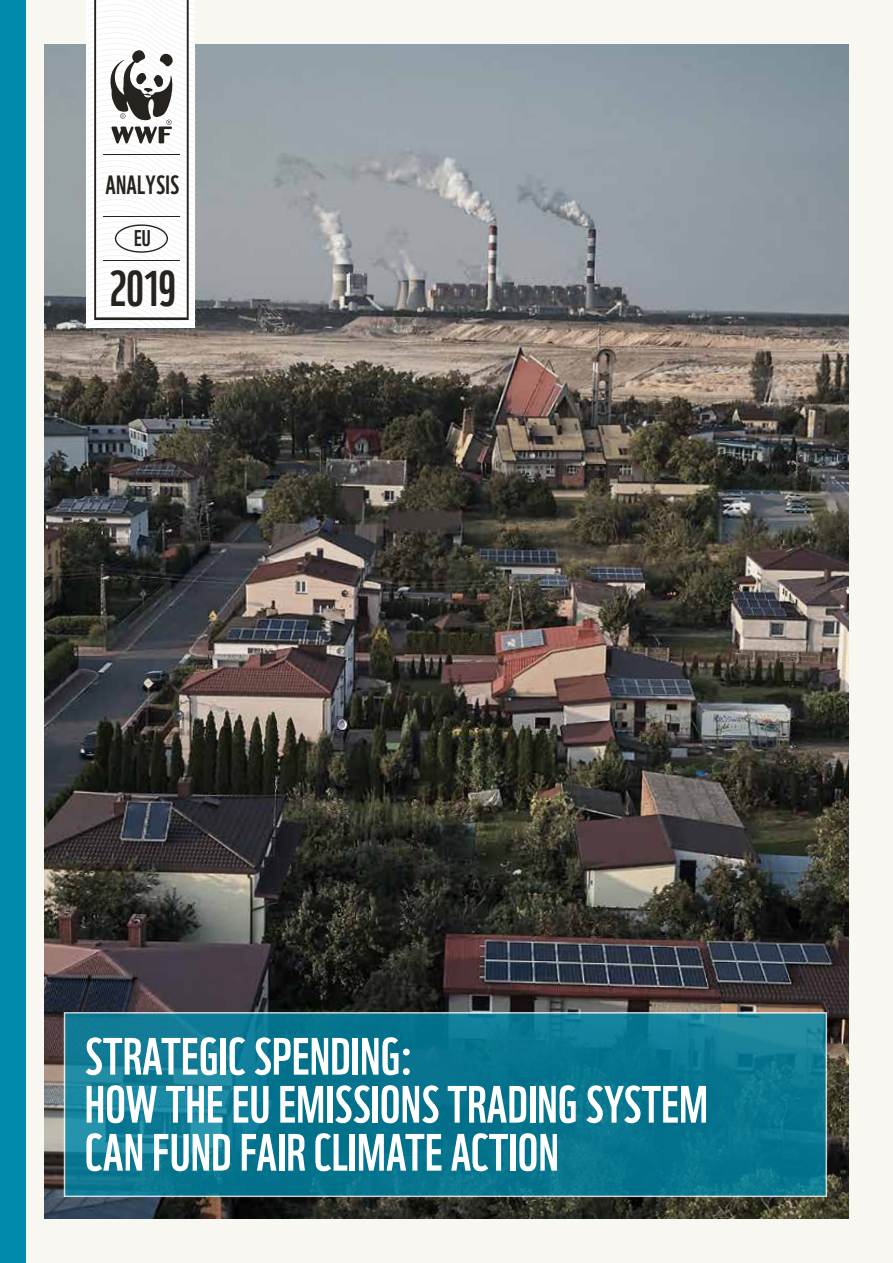
<style>
.page{position:relative;width:893px;height:1263px;background:#f8f7f1}
.page>*{position:absolute;margin:0;border:0;box-sizing:border-box;transform-origin:0 0}
.t1{font:51px/48px "WWF";letter-spacing:.005em;color:#fff}
.t2{font:48.9px "WWF";color:#26231e}
.t3{font:25.8px "WWF";letter-spacing:.01em;color:#26231e}
.t4{font:22.2px "WWF";color:#26231e}
</style>
<div class="page">
<img style="left:45px;top:45px;width:803px;height:1173px">
<div style="left:0;top:0;width:26px;height:1263px;background:#008aab"></div>
<svg style="left:87px;top:0;width:108px;height:327px"></svg>
<div style="left:115px;top:224px;width:53px;height:29px;border:1px solid #26231e;border-radius:50%"></div>
<svg style="left:64px;top:1012px;width:763px;height:185px;background:#0f7a93"></svg>
<p class="t3" style="left:105px;top:165px;width:75px">ANALYSIS</p>
<p class="t4" style="left:134px;top:221px;width:18px">EU</p>
<p class="t2" style="left:109px;top:250px;width:68px">2019</p>
<p class="t1" style="left:85px;top:1027px;width:625px">STRATEGIC SPENDING:<br>HOW THE EU EMISSIONS TRADING SYSTEM<br>CAN FUND FAIR CLIMATE ACTION</p>
</div>
